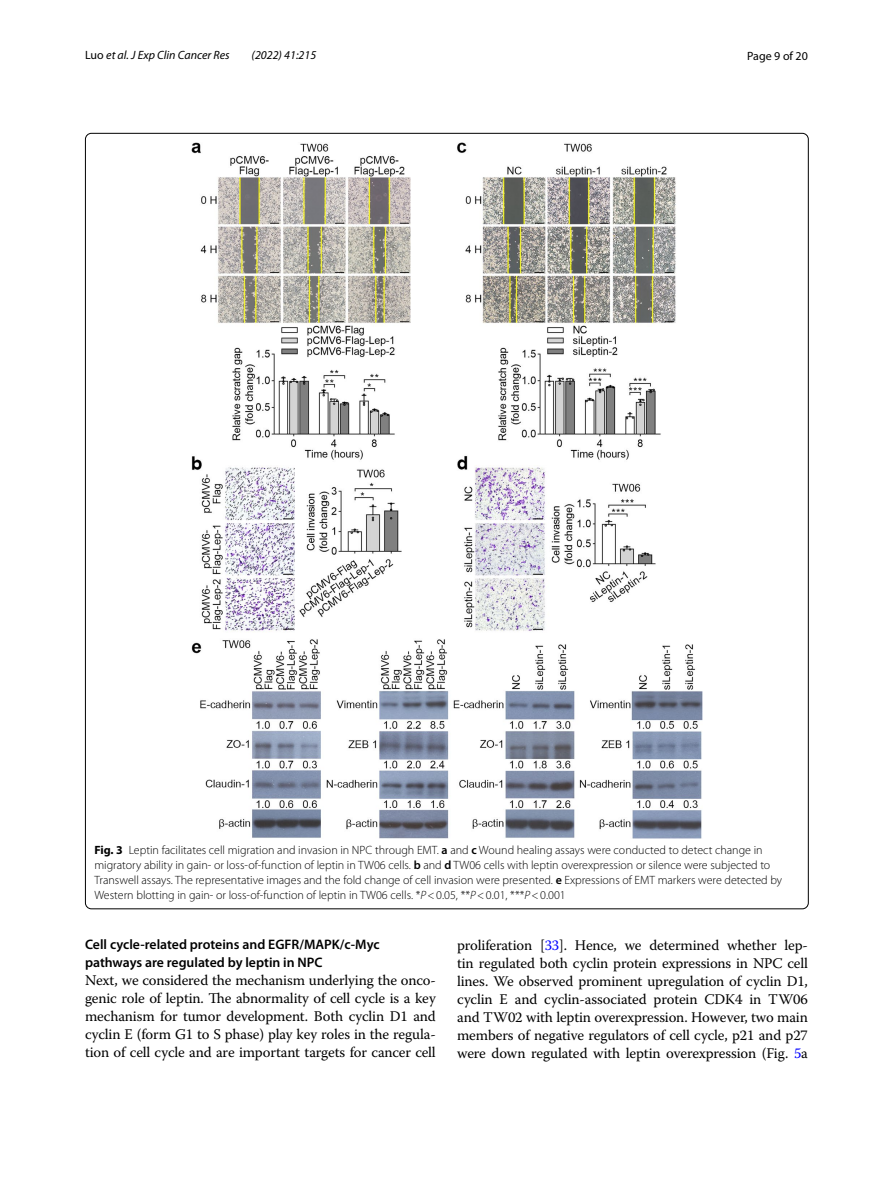
<style>
.page{position:relative;width:893px;height:1187px;background:#fff}
.page>*{position:absolute;margin:0;border:0;box-sizing:border-box;transform-origin:0 0}
.t1{font:14.7px/18px "Warnock Pro";letter-spacing:-.01em;color:#000;text-align:justify}
.t2{font:600 13.8px/18px "Myriad Pro";color:#000}
.t3{font:300 12px/15px "Myriad Pro";color:#000}
.t4{font:italic 12px "Myriad Pro";color:#000}
.t5{font:12px "Myriad Pro";color:#000}
.s1{font-style:normal}
.s2{font-weight:700}
.s3{font-weight:600}
.s4{font-style:italic}
.s5{color:#00f}
</style>
<div class="page">
<img style="left:192px;top:142px;width:510px;height:696px">
<p class="t4" style="left:85px;top:48px;width:146px"><span class="s1">Luo</span> et al. J Exp Clin Cancer Res</p>
<p class="t4" style="left:252px;top:48px;width:66px">(2022) 41:215</p>
<p class="t5" style="left:747px;top:48px;width:62px">Page 9 of 20</p>
<p class="t3" style="left:94px;top:842px;width:689px"><span class="s2">Fig. 3</span> Leptin facilitates cell migration and invasion in NPC through EMT. <span class="s3">a</span> and <span class="s3">c</span> Wound healing assays were conducted to detect change in migratory ability in gain- or loss-of-function of leptin in TW06 cells. <span class="s3">b</span> and <span class="s3">d</span> TW06 cells with leptin overexpression or silence were subjected to Transwell assays. The representative images and the fold change of cell invasion were presented. <span class="s3">e</span> Expressions of EMT markers were detected by Western blotting in gain- or loss-of-function of leptin in TW06 cells. *<span class="s4">P</span>&lt;0.05, **<span class="s4">P</span>&lt;0.01, ***<span class="s4">P</span>&lt;0.001</p>
<p class="t2" style="left:85px;top:935px;width:296px">Cell cycle‑related proteins and EGFR/MAPK/c‑Myc pathways are regulated by leptin in NPC</p>
<p class="t1" style="left:85px;top:971px;width:352px">Next, we considered the mechanism underlying the onco&shy;genic role of leptin. The abnormality of cell cycle is a key mechanism for tumor development. Both cyclin D1 and cyclin E (form G1 to S phase) play key roles in the regula&shy;tion of cell cycle and are important targets for cancer cell</p>
<p class="t1" style="left:457px;top:935px;width:352px">proliferation [<span class="s5">33</span>]. Hence, we determined whether lep&shy;tin regulated both cyclin protein expressions in NPC cell lines. We observed prominent upregulation of cyclin D1, cyclin E and cyclin-associated protein CDK4 in TW06 and TW02 with leptin overexpression. However, two main members of negative regulators of cell cycle, p21 and p27 were down regulated with leptin overexpression (Fig. <span class="s5">5</span>a</p>
</div>
